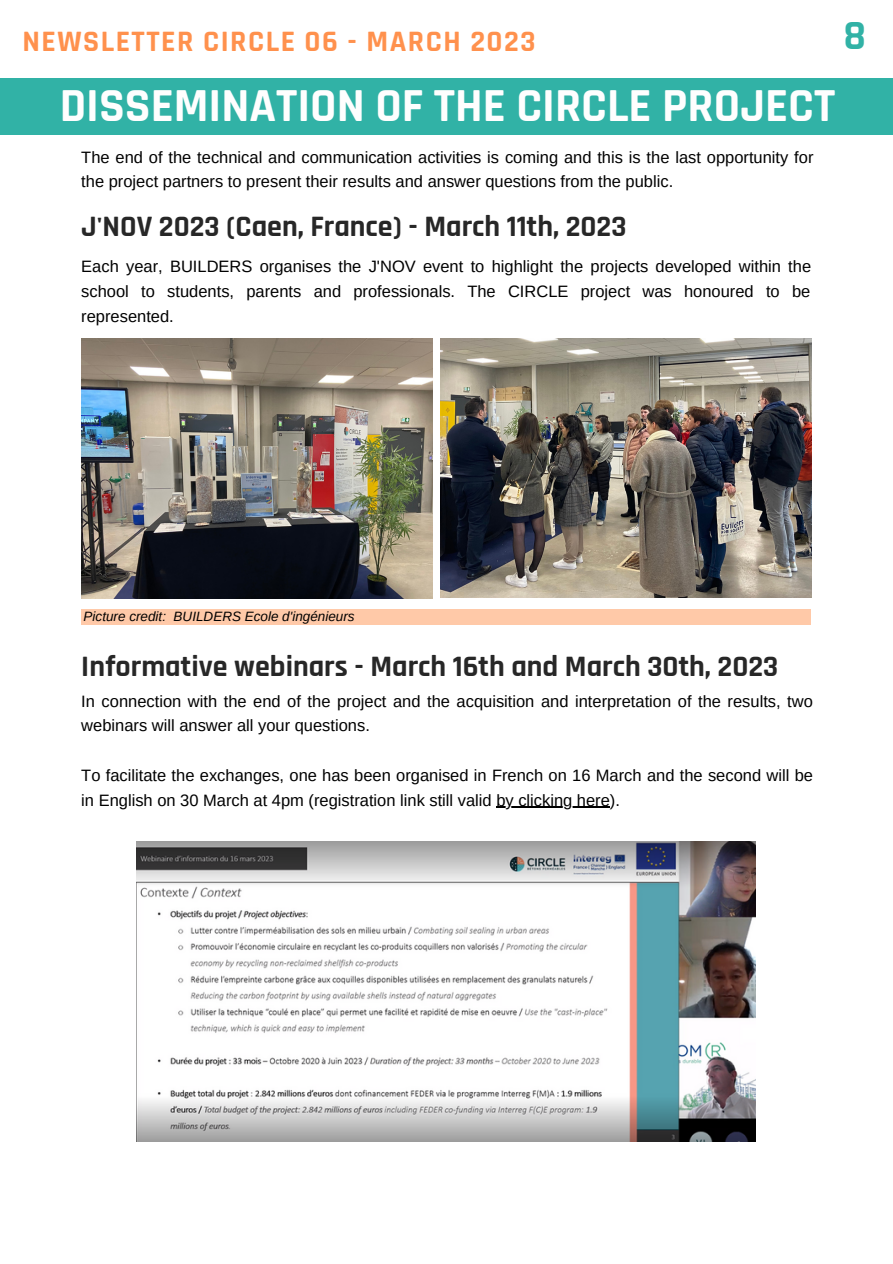
<style>
.page{position:relative;width:893px;height:1264px;background:#fff}
.page>*{position:absolute;margin:0;border:0;box-sizing:border-box;transform-origin:0 0}
.t1{font:700 48px "Rajdhani";color:#fefefe}
.t2{font:700 42px "Rajdhani";color:#31b2a6}
.t3{font:700 30px "Rajdhani";color:#272727}
.t4{font:700 30px "Rajdhani";letter-spacing:.05em;color:#ff914d}
.t5{font:16.5px/24.8px "Arimo";color:#000}
.t6{font:italic 13.5px "Arimo";color:#000}
</style>
<div class="page">
<div style="left:0;top:78px;width:892px;height:56px;background:#31b2a6"></div>
<img style="left:440px;top:338px;width:371px;height:259px">
<img style="left:81px;top:338px;width:351px;height:260px">
<img style="left:137px;top:841px;width:618px;height:300px">
<hr style="left:496px;top:806px;width:114px;height:1px;background:#000">
<div style="left:81px;top:609px;width:730px;height:16px;background:#ffc9a8"></div>
<h3 class="t4" style="left:23px;top:23px;width:514px">NEWSLETTER CIRCLE 06 - MARCH 2023</h3>
<h2 class="t2" style="left:843px;top:10px;width:24px">8</h2>
<h1 class="t1" style="left:60px;top:76px;width:777px">DISSEMINATION OF THE CIRCLE PROJECT</h1>
<p class="t5" style="left:81px;top:145px;width:733px">The end of the technical and communication activities is coming and this is the last opportunity for the project partners to present their results and answer questions from the public.</p>
<h3 class="t3" style="left:81px;top:208px;width:547px">J'NOV 2023 (Caen, France) - March 11th, 2023</h3>
<p class="t5" style="left:81px;top:254px;width:731px;text-align:justify">Each year, BUILDERS organises the J'NOV event to highlight the projects developed within the school to students, parents and professionals. The CIRCLE project was honoured to be represented.</p>
<p class="t6" style="left:84px;top:609px;width:272px">Picture credit: BUILDERS Ecole d'ingénieurs</p>
<h3 class="t3" style="left:81px;top:648px;width:698px">Informative webinars - March 16th and March 30th, 2023</h3>
<p class="t5" style="left:81px;top:688px;width:733px">In connection with the end of the project and the acquisition and interpretation of the results, two webinars will answer all your questions.</p>
<p class="t5" style="left:81px;top:762px;width:733px">To facilitate the exchanges, one has been organised in French on 16 March and the second will be in English on 30 March at 4pm (registration link still valid by clicking here).</p>
</div>
